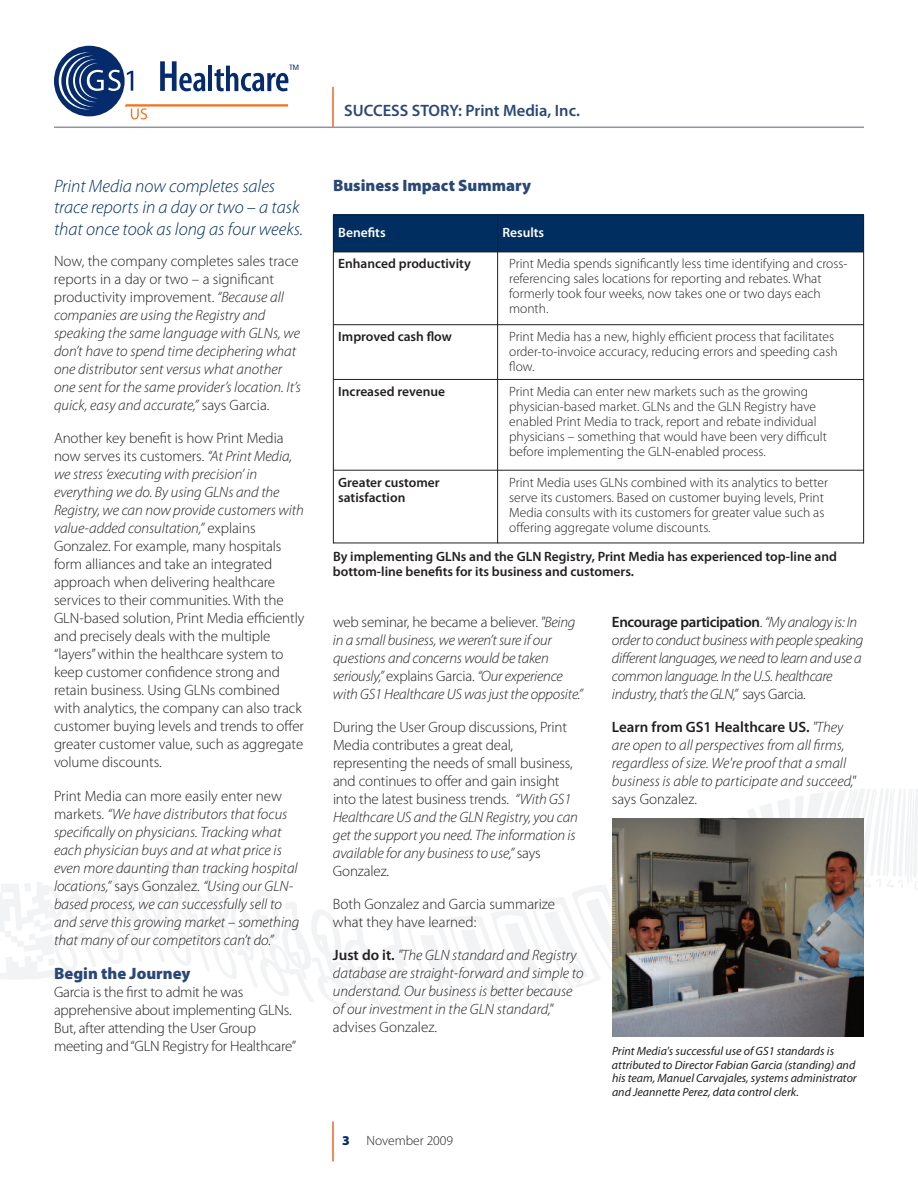
<style>
.page{position:relative;width:918px;height:1188px;background:#fff}
.page>*{position:absolute;margin:0;border:0;box-sizing:border-box;transform-origin:0 0}
.t1{font:italic 300 18px/21.6px "Myriad Pro";color:#002e60}
.t2{font:900 16.5px "Myriad Pro";color:#2a4875}
.t3{font:600 16.5px "Myriad Pro";color:#2a4875}
.t4{font:300 15px/18px "Myriad Pro";letter-spacing:-.005em;color:#231f20}
.t5{font:italic 300 15px/18px "Myriad Pro";color:#231f20}
.t6{font:italic 300 15px/18px "Myriad Pro";letter-spacing:-.025em;color:#231f20}
.t7{font:300 13.5px/15px "Myriad Pro";color:#231f20}
.t8{font:600 13.5px/15px "Myriad Pro";color:#231f20}
.t9{font:600 13.5px "Myriad Pro";color:#fff}
.t10{font:italic 12px/13.5px "Myriad Pro";color:#231f20}
.s1{font-style:normal}
.s2{font-style:italic}
.s3{font-weight:600;font-style:normal}
.s4{font-weight:900;color:#002e60}
</style>
<div class="page">
<svg style="left:0;top:789px;width:918px;height:218px"></svg>
<svg style="left:54px;top:46px;width:71px;height:70px"></svg>
<hr style="left:332px;top:87px;width:2px;height:40px;background:#f26221">
<hr style="left:54px;top:127px;width:810px;height:1px;background:#8f959d">
<hr style="left:332px;top:1122px;width:2px;height:40px;background:#f26221">
<img style="left:612px;top:818px;width:252px;height:218px">
<div style="left:333px;top:215px;width:165px;height:37px;background:#002e60"></div>
<div style="left:498px;top:215px;width:366px;height:37px;background:#002e60"></div>
<hr style="left:333px;top:215px;width:1px;height:328px;background:#231f20">
<hr style="left:497px;top:215px;width:1px;height:328px;background:#231f20">
<hr style="left:863px;top:215px;width:1px;height:328px;background:#231f20">
<hr style="left:333px;top:215px;width:531px;height:1px;background:#231f20">
<hr style="left:333px;top:252px;width:531px;height:1px;background:#231f20">
<hr style="left:333px;top:324px;width:531px;height:1px;background:#231f20">
<hr style="left:333px;top:379px;width:531px;height:1px;background:#231f20">
<hr style="left:333px;top:470px;width:531px;height:1px;background:#231f20">
<hr style="left:333px;top:543px;width:531px;height:1px;background:#231f20">
<svg style="left:59px;top:47px;width:230px;height:72px"></svg>
<p class="t1" style="left:54px;top:176px;width:251px">Print Media now completes sales trace reports in a day or two – a task that once took as long as four weeks.</p>
<p class="t5" style="left:54px;top:253px;width:249px"><span class="s1">Now, the company completes sales trace reports in a day or two – a significant productivity improvement.</span> “Because all companies are using the Registry and speaking the same language with GLNs, we don’t have to spend time deciphering what one distributor sent versus what another one sent for the same provider’s location. It’s quick, easy and accurate,” <span class="s1">says Garcia.</span></p>
<p class="t4" style="left:54px;top:431px;width:252px">Another key benefit is how Print Media now serves its customers. <span class="s2">“At Print Media, we stress ‘executing with precision’ in everything we do. By using GLNs and the Registry, we can now provide customers with value-added consultation,”</span> explains Gonzalez. For example, many hospitals form alliances and take an integrated approach when delivering healthcare services to their communities. With the GLN-based solution, Print Media efficiently and precisely deals with the multiple “layers”within the healthcare system to keep customer confidence strong and retain business. Using GLNs combined with analytics, the company can also track customer buying levels and trends to offer greater customer value, such as aggregate volume discounts.</p>
<p class="t5" style="left:54px;top:788px;width:247px"><span class="s1">Print Media can more easily enter new markets.</span> “We have distributors that focus specifically on physicians. Tracking what each physician buys and at what price is even more daunting than tracking hospital locations,” <span class="s1">says Gonzalez.</span> “Using our GLN&shy;based process, we can successfully sell to and serve this growing market – something that many of our competitors can’t do.”</p>
<p class="t2" style="left:54px;top:968px;width:138px">Begin the Journey</p>
<p class="t4" style="left:54px;top:985px;width:244px">Garcia is the first to admit he was apprehensive about implementing GLNs.<br>But, after attending the User Group meeting and“GLN Registry for Healthcare”</p>
<p class="t3" style="left:344px;top:104px;width:237px">SUCCESS STORY: Print Media, Inc.</p>
<p class="t2" style="left:333px;top:179px;width:200px">Business Impact Summary</p>
<p class="t9" style="left:338px;top:227px;width:49px">Benefits</p>
<p class="t9" style="left:502px;top:227px;width:43px">Results</p>
<p class="t8" style="left:338px;top:257px;width:134px">Enhanced productivity</p>
<p class="t7" style="left:509px;top:257px;width:340px">Print Media spends significantly less time identifying and cross&shy;referencing sales locations for reporting and rebates. What formerly took four weeks, now takes one or two days each month.</p>
<p class="t8" style="left:338px;top:330px;width:115px">Improved cash flow</p>
<p class="t7" style="left:509px;top:330px;width:330px">Print Media has a new, highly efficient process that facilitates order-to-invoice accuracy, reducing errors and speeding cash flow.</p>
<p class="t8" style="left:338px;top:385px;width:108px">Increased revenue</p>
<p class="t7" style="left:509px;top:385px;width:319px">Print Media can enter new markets such as the growing physician-based market. GLNs and the GLN Registry have enabled Print Media to track, report and rebate individual physicians – something that would have been very difficult before implementing the GLN-enabled process.</p>
<p class="t8" style="left:338px;top:476px;width:103px">Greater customer satisfaction</p>
<p class="t7" style="left:509px;top:476px;width:320px">Print Media uses GLNs combined with its analytics to better serve its customers. Based on customer buying levels, Print Media consults with its customers for greater value such as offering aggregate volume discounts.</p>
<p class="t8" style="left:333px;top:550px;width:505px">By implementing GLNs and the GLN Registry, Print Media has experienced top-line and bottom-line benefits for its business and customers.</p>
<p class="t5" style="left:333px;top:614px;width:252px"><span class="s1">web seminar, he became a believer.</span> "Being in a small business, we weren’t sure if our questions and concerns would be taken seriously,” <span class="s1">explains Garcia.</span> “Our experience with GS1 Healthcare US wasjust the opposite.”</p>
<p class="t4" style="left:333px;top:719px;width:246px">During the User Group discussions, Print Media contributes a great deal, representing the needs of small business, and continues to offer and gain insight into the latest business trends. <span class="s2">“With GS1<br>Healthcare US and the GLN Registry, you can get the support you need. The information is available for any business to use,”</span> says Gonzalez.</p>
<p class="t4" style="left:333px;top:896px;width:224px">Both Gonzalez and Garcia summarize what they have learned:</p>
<p class="t5" style="left:333px;top:947px;width:252px"><span class="s3">Just do it.</span> "The GLN standard and Registry database are straight-forward and simple to understand. Our business is better because of our investment in the GLN standard,"</p>
<p class="t4" style="left:333px;top:1019px;width:106px">advises Gonzalez.</p>
<p class="t7" style="left:342px;top:1134px;width:112px"><span class="s4">3</span> November 2009</p>
<p class="t6" style="left:612px;top:614px;width:253px"><span class="s3">Encourage participation</span><span class="s1">.</span> “My analogy is: In order to conduct business with people speaking different languages, we need to learn and use a common language. In the U.S. healthcare industry, that’s the GLN,” <span class="s1">says Garcia.</span></p>
<p class="t5" style="left:612px;top:719px;width:245px"><span class="s3">Learn from GS1 Healthcare US.</span> "They are open to all perspectives from all firms, regardless of size. We're proof that a small business is able to participate and succeed,"</p>
<p class="t4" style="left:612px;top:791px;width:87px">says Gonzalez.</p>
<p class="t10" style="left:612px;top:1045px;width:246px">Print Media's successful use of GS1 standards is attributed to Director Fabian Garcia (standing) and his team, Manuel Carvajales, systems administrator and Jeannette Perez, data control clerk.</p>
</div>
